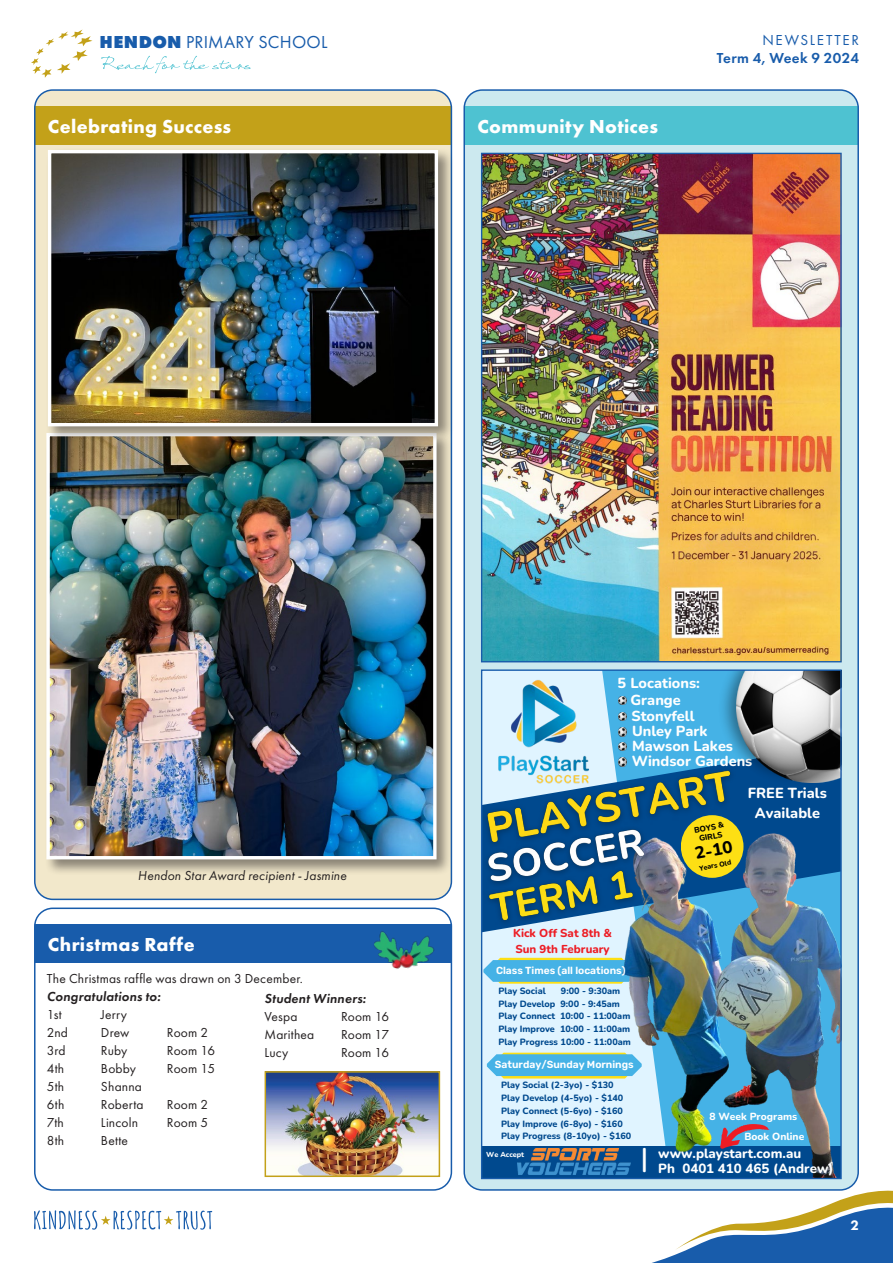
<style>
.page{position:relative;width:893px;height:1263px;background:#fff}
.page>*{position:absolute;margin:0;border:0;box-sizing:border-box;transform-origin:0 0}
.t1{font:33.9px "Nunito";color:#feffff}
.t2{font:700 19.5px "Futura PT";letter-spacing:.015em;color:#fff}
.t3{font:18px "Futura PT";letter-spacing:.01em;color:#185cab}
.t4{font:800 16.95px "Nunito";color:#000}
.t5{font:600 15px "Futura PT";letter-spacing:.02em;color:#185cab}
.t6{font:15px "Futura PT";letter-spacing:.11em;color:#185cab}
.t7{font:800 14.55px/14.7px "Nunito";color:#feffff}
.t8{font:800 14.55px/17px "Nunito";color:#fff;text-align:center}
.t9{font:800 14.25px "Futura PT";color:#fff}
.t10{font:13.5px "Futura PT";letter-spacing:.01em;color:#231f20}
.t11{font:italic 600 13.5px "Futura PT";letter-spacing:.015em;color:#231f20}
.t12{font:italic 13.5px "Futura PT";letter-spacing:.01em;color:#231f20}
.t13{font:800 13.35px/15.3px "Nunito";color:#feffff}
.t14{font:800 11.4px/15.9px "Nunito";color:#ed1c24}
.t15{font:600 10.2px "Rubik";color:#fff}
.t16{font:800 10.2px/19.4px "Nunito";color:#feffff}
.t17{font:800 9px/12.6px "Nunito";color:#00498e}
.t18{font:800 7.95px/9.4px "Nunito";color:#000;text-align:center}
.t19{font:800 7.2px "Nunito";color:#feffff}
.t20{font:800 7.05px "Nunito";color:#000}
.s1{font-weight:800}
</style>
<div class="page">
<svg style="left:652px;top:1185px;width:241px;height:78px"></svg>
<svg style="left:31px;top:30px;width:61px;height:48px"></svg>
<svg style="left:101px;top:56px;width:150px;height:17px"></svg>
<svg style="left:34px;top:1210px;width:178px;height:20px"></svg>
<div style="left:35px;top:90px;width:416px;height:809px;background:#f2e8cb;border-radius:18px"></div>
<div style="left:35px;top:106px;width:416px;height:39px;background:#c3a119"></div>
<div style="left:44px;top:431px;width:409px;height:444px;background:#231f20;opacity:.5"></div>
<img style="left:50px;top:442px;width:383px;height:413px">
<div style="left:46px;top:433px;width:391px;height:426px;border:3px solid #fff"></div>
<div style="left:46px;top:148px;width:408px;height:294px;background:#231f20;opacity:.5"></div>
<img style="left:52px;top:154px;width:382px;height:268px">
<div style="left:48px;top:150px;width:390px;height:276px;border:3px solid #fff"></div>
<div style="left:35px;top:924px;width:416px;height:39px;background:#185cab"></div>
<div style="left:34px;top:907px;width:418px;height:284px;border:2px solid #185cab;border-radius:18px"></div>
<img style="left:268px;top:1074px;width:169px;height:100px">
<div style="left:265px;top:1071px;width:175px;height:106px;border:2px solid #c3a119"></div>
<svg style="left:464px;top:90px;width:394px;height:1100px;background:#add2e3"></svg>
<div style="left:464px;top:106px;width:394px;height:39px;background:#4ec2d1"></div>
<img style="left:483px;top:155px;width:357px;height:505px">
<svg style="left:483px;top:671px;width:187px;height:475px;background:#b9e3f8"></svg>
<div style="left:482px;top:1146px;width:359px;height:32px;background:#00498e"></div>
<img style="left:518px;top:1149px;width:27px;height:26px">
<svg style="left:625px;top:696px;width:2px;height:9px"></svg>
<svg style="left:625px;top:744px;width:215px;height:86px;background:#0e5fa0"></svg>
<svg style="left:487px;top:1053px;width:58px;height:25px"></svg>
<svg style="left:625px;top:712px;width:2px;height:9px"></svg>
<svg style="left:625px;top:728px;width:2px;height:8px"></svg>
<svg style="left:625px;top:742px;width:2px;height:9px"></svg>
<img style="left:483px;top:671px;width:142px;height:85px">
<img style="left:718px;top:671px;width:122px;height:115px">
<img style="left:737px;top:671px;width:103px;height:111px">
<svg style="left:483px;top:958px;width:62px;height:26px;background:#6abed1"></svg>
<img style="left:545px;top:830px;width:295px;height:347px">
<div style="left:789px;top:1059px;width:21px;height:21px;background:#393f41;border-radius:10px"></div>
<svg style="left:720px;top:1124px;width:49px;height:25px"></svg>
<img style="left:483px;top:897px;width:165px;height:40px">
<img style="left:483px;top:859px;width:174px;height:38px">
<img style="left:483px;top:756px;width:265px;height:103px">
<img style="left:373px;top:931px;width:62px;height:38px">
<h3 class="t3" style="left:100px;top:31px;width:229px"><span class="s1">HENDON</span> PRIMARY SCHOOL</h3>
<h2 class="t2" style="left:48px;top:114px;width:185px">Celebrating Success</h2>
<h2 class="t2" style="left:477px;top:114px;width:182px">Community Notices</h2>
<h3 class="t6" style="left:762px;top:32px;width:98px">NEWSLETTER</h3>
<h3 class="t5" style="left:717px;top:49px;width:144px">Term 4, Week 9 2024</h3>
<h3 class="t12" style="left:138px;top:867px;width:210px">Hendon Star Award recipient - Jasmine</h3>
<h2 class="t2" style="left:48px;top:932px;width:148px">Christmas Raffe</h2>
<h3 class="t10" style="left:47px;top:970px;width:257px">The Christmas raffle was drawn on 3 December.</h3>
<h3 class="t11" style="left:47px;top:987px;width:115px">Congratulations to:</h3>
<h3 class="t10" style="left:47px;top:1006px;width:16px">1st</h3>
<h3 class="t10" style="left:101px;top:1006px;width:28px">Jerry</h3>
<h3 class="t10" style="left:47px;top:1024px;width:23px">2nd</h3>
<h3 class="t10" style="left:101px;top:1024px;width:30px">Drew</h3>
<h3 class="t10" style="left:167px;top:1024px;width:43px">Room 2</h3>
<h3 class="t10" style="left:47px;top:1042px;width:20px">3rd</h3>
<h3 class="t10" style="left:101px;top:1042px;width:28px">Ruby</h3>
<h3 class="t10" style="left:167px;top:1042px;width:50px">Room 16</h3>
<h3 class="t10" style="left:47px;top:1060px;width:19px">4th</h3>
<h3 class="t10" style="left:101px;top:1060px;width:37px">Bobby</h3>
<h3 class="t10" style="left:167px;top:1060px;width:50px">Room 15</h3>
<h3 class="t10" style="left:47px;top:1078px;width:19px">5th</h3>
<h3 class="t10" style="left:101px;top:1078px;width:43px">Shanna</h3>
<h3 class="t10" style="left:47px;top:1096px;width:19px">6th</h3>
<h3 class="t10" style="left:101px;top:1096px;width:44px">Roberta</h3>
<h3 class="t10" style="left:167px;top:1096px;width:43px">Room 2</h3>
<h3 class="t10" style="left:47px;top:1114px;width:18px">7th</h3>
<h3 class="t10" style="left:101px;top:1114px;width:39px">Lincoln</h3>
<h3 class="t10" style="left:167px;top:1114px;width:43px">Room 5</h3>
<h3 class="t10" style="left:47px;top:1132px;width:19px">8th</h3>
<h3 class="t10" style="left:101px;top:1132px;width:29px">Bette</h3>
<h3 class="t11" style="left:265px;top:990px;width:103px">Student Winners:</h3>
<h3 class="t10" style="left:265px;top:1009px;width:35px">Vespa</h3>
<h3 class="t10" style="left:341px;top:1009px;width:50px">Room 16</h3>
<h3 class="t10" style="left:265px;top:1027px;width:51px">Marithea</h3>
<h3 class="t10" style="left:341px;top:1027px;width:49px">Room 17</h3>
<h3 class="t10" style="left:265px;top:1045px;width:25px">Lucy</h3>
<h3 class="t10" style="left:341px;top:1045px;width:50px">Room 16</h3>
<h3 class="t8" style="left:618px;top:674px;width:84px">5 Locations:<br>Grange</h3>
<h3 class="t7" style="left:631px;top:708px;width:65px">Stonyfell</h3>
<h3 class="t7" style="left:632px;top:723px;width:103px">Unley Park<br>Mawson Lakes</h3>
<h3 class="t7" style="left:632px;top:753px;width:122px">Windsor Gardens</h3>
<p class="t18" style="left:693px;top:825px;width:32px;rotate:-10deg">BOYS &amp;<br>GIRLS</p>
<p class="t20" style="left:698px;top:863px;width:34px;rotate:-10deg">Years Old</p>
<h3 class="t4" style="left:693px;top:842px;width:40px;rotate:-10deg">2-10</h3>
<h3 class="t7" style="left:748px;top:783px;width:80px;line-height:20px;text-align:center">FREE Trials<br>Available</h3>
<p class="t14" style="left:513px;top:924px;width:100px">Kick Off Sat 8th &amp;<br>Sun 9th February</p>
<p class="t15" style="left:496px;top:965px;width:131px">Class Times (all locations)</p>
<p class="t17" style="left:498px;top:984px;width:49px">Play Social</p>
<p class="t17" style="left:498px;top:984px;width:134px;text-indent:63px">9:00 - 9:30am<br>Play Develop 9:00 - 9:45am<br>Play Connect 10:00 - 11:00am<br>Play Improve 10:00 - 11:00am<br>Play Progress 10:00 - 11:00am</p>
<p class="t15" style="left:495px;top:1059px;width:140px">Saturday/Sunday Mornings</p>
<p class="t17" style="left:501px;top:1079px;width:132px">Play Social (2-3yo) - $130<br>Play Develop (4-5yo) - $140<br>Play Connect (5-6yo) - $160<br>Play Improve (6-8yo) - $160<br>Play Progress (8-10yo) - $160</p>
<p class="t19" style="left:486px;top:1149px;width:39px">We Accept</p>
<h1 class="t1" style="left:640px;top:1137px;width:10px">I</h1>
<p class="t16" style="left:744px;top:1107px;width:61px;text-indent:-35px">8 Week Programs<br>Book Online</p>
<h3 class="t13" style="left:658px;top:1145px;width:177px">www.playstart.com.au<br>Ph 0401 410 465 (Andrew)</h3>
<h3 class="t9" style="left:850px;top:1216px;width:10px">2</h3>
</div>
